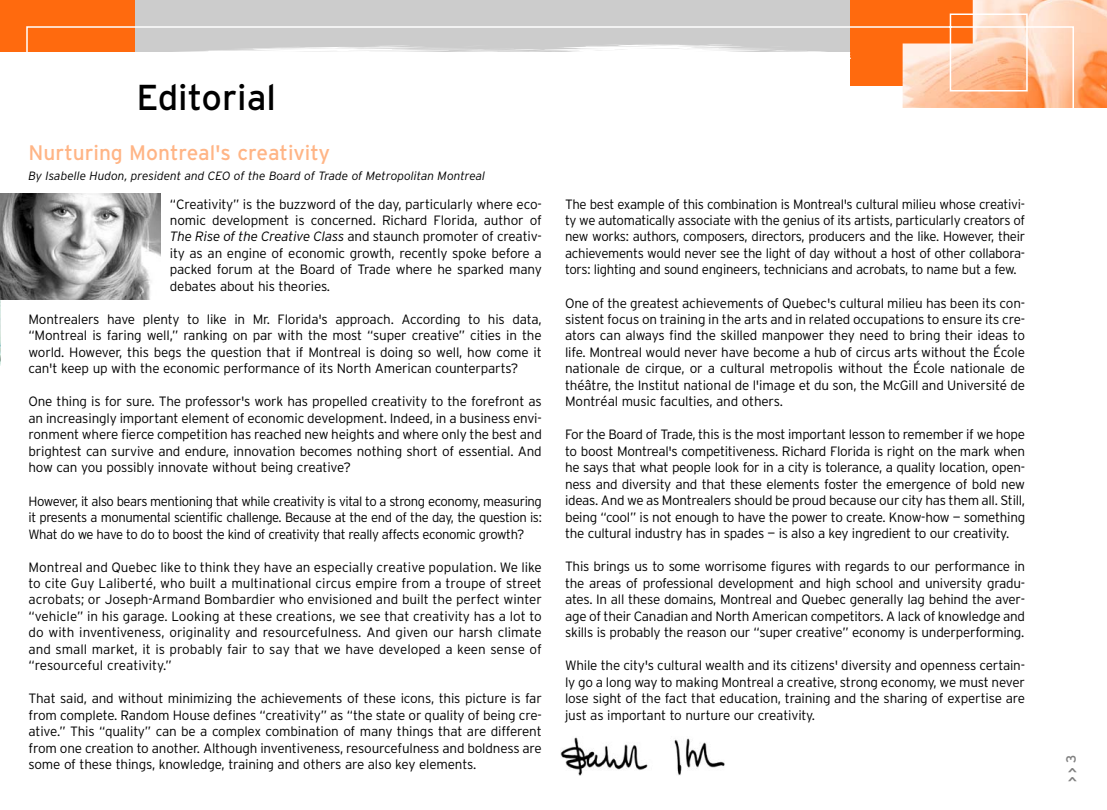
<style>
.page{position:relative;width:1107px;height:810px;background:#fff}
.page>*{position:absolute;margin:0;border:0;box-sizing:border-box;transform-origin:0 0}
.t1{font:36px "Interstate";color:#000}
.t2{font:21px "Interstate";color:#ffb586}
.t3{font:300 13.5px/16.5px "Interstate";letter-spacing:-.015em;color:#000;text-align:justify}
.t4{font:700 condensed 13.5px "Interstate";color:#808080}
.t5{font:300 13.35px/16.5px "Interstate";letter-spacing:-.03em;color:#000;text-align:justify}
.t6{font:italic 300 12px "Interstate";color:#000}
.s1{font-style:italic}
.s2{font-weight:400;font-stretch:normal}
</style>
<div class="page">
<div style="left:135px;top:0;width:715px;height:51px;background:#ccc"></div>
<div style="left:0;top:0;width:135px;height:51px;background:#ff6a0e"></div>
<div style="left:850px;top:0;width:157px;height:86px;background:#ff6a0e"></div>
<img style="left:972px;top:0;width:135px;height:108px">
<svg style="left:26px;top:13px;width:1049px;height:95px"></svg>
<svg style="left:135px;top:44px;width:715px;height:15px"></svg>
<img style="left:0;top:299px;width:1px;height:62px">
<img style="left:0;top:193px;width:161px;height:106px">
<img style="left:561px;top:737px;width:164px;height:38px">
<h1 class="t1" style="left:136px;top:83px;width:141px">Editorial</h1>
<h2 class="t2" style="left:28px;top:145px;width:303px">Nurturing Montreal's creativity</h2>
<p class="t6" style="left:28px;top:172px;width:458px">By Isabelle Hudon, president and CEO of the Board of Trade of Metropolitan Montreal</p>
<p class="t3" style="left:170px;top:197px;width:374px">“Creativity” is the buzzword of the day, particularly where eco&shy;nomic development is concerned. Richard Florida, author of <span class="s1">The Rise of the Creative Class</span> and staunch promoter of creativ&shy;ity as an engine of economic growth, recently spoke before a packed forum at the Board of Trade where he sparked many debates about his theories.</p>
<p class="t3" style="left:28px;top:312px;width:515px">Montrealers have plenty to like in Mr. Florida's approach. According to his data, “Montreal is faring well,” ranking on par with the most “super creative” cities in the world. However, this begs the question that if Montreal is doing so well, how come it can't keep up with the economic performance of its North American counterparts?</p>
<p class="t3" style="left:28px;top:395px;width:515px">One thing is for sure. The professor's work has propelled creativity to the forefront as an increasingly important element of economic development. Indeed, in a business envi&shy;ronment where fierce competition has reached new heights and where only the best and brightest can survive and endure, innovation becomes nothing short of essential. And how can you possibly innovate without being creative?</p>
<p class="t5" style="left:28px;top:494px;width:515px">However, it also bears mentioning that while creativity is vital to a strong economy, measuring it presents a monumental scientific challenge. Because at the end of the day, the question is:<br>What do we have to do to boost the kind of creativity that really affects economic growth?</p>
<p class="t3" style="left:28px;top:560px;width:515px">Montreal and Quebec like to think they have an especially creative population. We like to cite Guy Laliberté, who built a multinational circus empire from a troupe of street acrobats; or Joseph-Armand Bombardier who envisioned and built the perfect winter “vehicle” in his garage. Looking at these creations, we see that creativity has a lot to do with inventiveness, originality and resourcefulness. And given our harsh climate and small market, it is probably fair to say that we have developed a keen sense of “resourceful creativity.”</p>
<p class="t3" style="left:28px;top:692px;width:515px">That said, and without minimizing the achievements of these icons, this picture is far from complete. Random House defines “creativity” as “the state or quality of being cre&shy;ative.” This “quality” can be a complex combination of many things that are different from one creation to another. Although inventiveness, resourcefulness and boldness are some of these things, knowledge, training and others are also key elements.</p>
<p class="t3" style="left:565px;top:197px;width:462px">The best example of this combination is Montreal's cultural milieu whose creativi&shy;ty we automatically associate with the genius of its artists, particularly creators of new works: authors, composers, directors, producers and the like. However, their achievements would never see the light of day without a host of other collabora&shy;tors: lighting and sound engineers, technicians and acrobats, to name but a few.</p>
<p class="t3" style="left:565px;top:296px;width:462px">One of the greatest achievements of Quebec's cultural milieu has been its con&shy;sistent focus on training in the arts and in related occupations to ensure its cre&shy;ators can always find the skilled manpower they need to bring their ideas to life. Montreal would never have become a hub of circus arts without the École nationale de cirque, or a cultural metropolis without the École nationale de théâtre, the Institut national de l'image et du son, the McGill and Université de Montréal music faculties, and others.</p>
<p class="t3" style="left:565px;top:428px;width:462px">For the Board of Trade, this is the most important lesson to remember if we hope to boost Montreal's competitiveness. Richard Florida is right on the mark when he says that what people look for in a city is tolerance, a quality location, open&shy;ness and diversity and that these elements foster the emergence of bold new ideas. And we as Montrealers should be proud because our city has them all. Still, being “cool” is not enough to have the power to create. Know-how — something the cultural industry has in spades — is also a key ingredient to our creativity.</p>
<p class="t3" style="left:565px;top:560px;width:462px">This brings us to some worrisome figures with regards to our performance in the areas of professional development and high school and university gradu&shy;ates. In all these domains, Montreal and Quebec generally lag behind the aver&shy;age of their Canadian and North American competitors. A lack of knowledge and skills is probably the reason our “super creative” economy is underperforming.</p>
<p class="t3" style="left:565px;top:659px;width:462px">While the city's cultural wealth and its citizens' diversity and openness certain&shy;ly go a long way to making Montreal a creative, strong economy, we must never lose sight of the fact that education, training and the sharing of expertise are just as important to nurture our creativity.</p>
<p class="t4" style="left:1067px;top:782px;width:28px;rotate:-90deg">&gt; &gt; <span class="s2">3</span></p>
</div>
